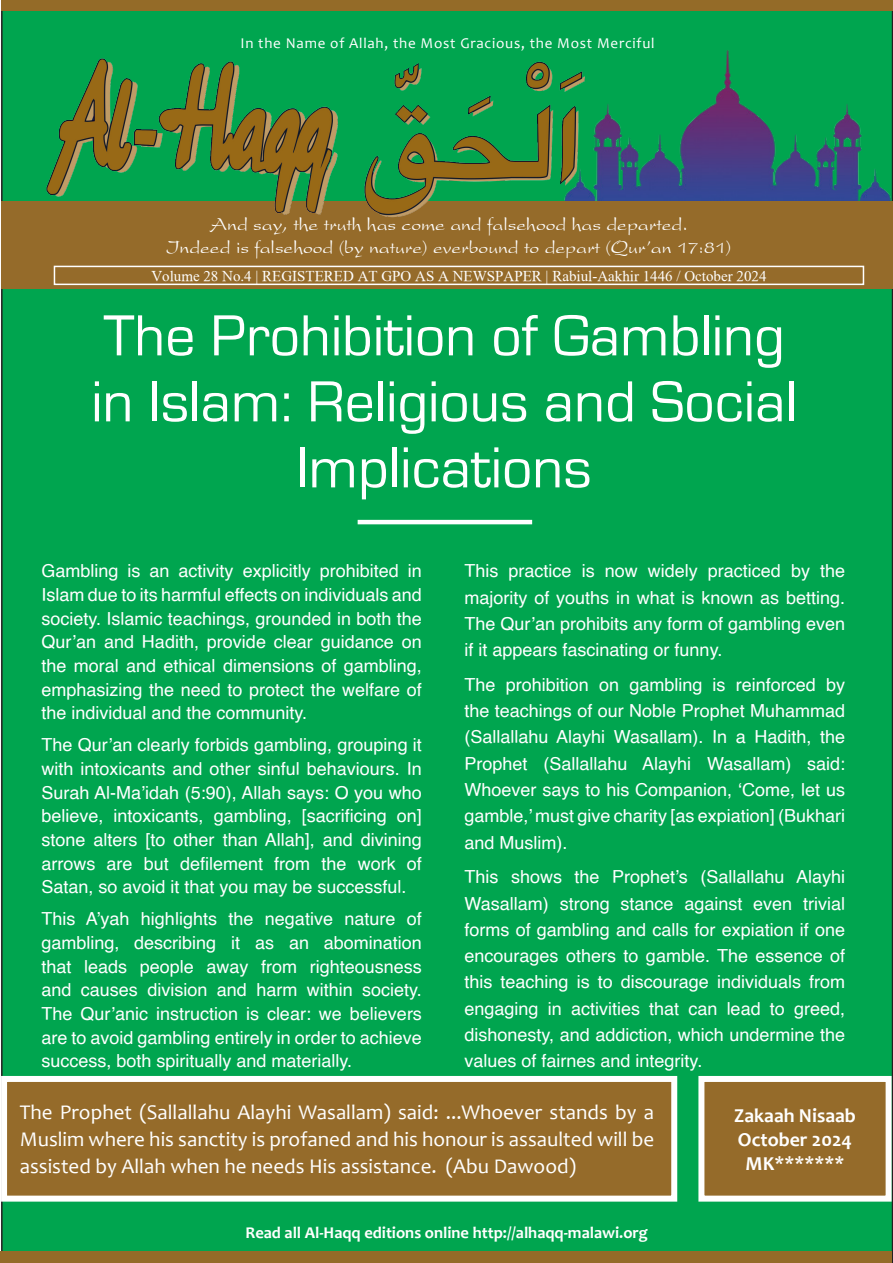
<style>
.page{position:relative;width:893px;height:1263px;background:#fff}
.page>*{position:absolute;margin:0;border:0;box-sizing:border-box;transform-origin:0 0}
.t1{font:60px/66px "Eurostile";color:#fff;text-align:center}
.t2{font:21px/27px "Candara";color:#fff;text-align:justify}
.t3{font:700 19.8px "Candara";color:#fff}
.t4{font:19.5px "President Plain";color:#fff}
.t5{font:18px/23.7px "Helvetica";color:#fff;text-align:justify}
.t6{font:700 16.5px "Candara";color:#fff}
.t7{font:15px "Inai Mathi";color:#fff}
.t8{font:15px "Candara";letter-spacing:.05em;color:#fff}
</style>
<div class="page">
<div style="left:1px;top:11px;width:892px;height:1252px;background:#00a54f"></div>
<img style="left:561px;top:42px;width:332px;height:160px">
<div style="left:1px;top:202px;width:892px;height:87px;background:#956b2a"></div>
<img style="left:44px;top:56px;width:544px;height:162px">
<div style="left:4px;top:1079px;width:670px;height:119px;background:#956b2a"></div>
<div style="left:1px;top:1076px;width:676px;height:125px;border:6px solid #fff"></div>
<div style="left:701px;top:1079px;width:188px;height:119px;background:#956b2a"></div>
<div style="left:698px;top:1076px;width:194px;height:125px;border:6px solid #fff"></div>
<div style="left:54px;top:266px;width:810px;height:19px;border:2px solid #fff"></div>
<div style="left:1px;top:0;width:892px;height:11px;background:#946b28"></div>
<div style="left:0;top:1251px;width:892px;height:12px;background:#946b28"></div>
<hr style="left:358px;top:520px;width:174px;height:4px;background:#fff">
<p class="t8" style="left:240px;top:34px;width:416px">In the Name of Allah, the Most Gracious, the Most Merciful</p>
<p class="t4" style="left:210px;top:213px;width:479px">And say, the truth has come and falsehood has departed.</p>
<p class="t4" style="left:167px;top:237px;width:566px">Indeed is falsehood (by nature) everbound to depart (Qur’an 17:81)</p>
<p class="t7" style="left:151px;top:269px;width:617px">Volume 28 No.4 | REGISTERED AT GPO AS A NEWSPAPER | Rabiul-Aakhir 1446 / October 2024</p>
<p class="t1" style="left:91px;top:304px;width:707px">The Prohibition of Gambling in Islam: Religious and Social<br>Implications</p>
<p class="t5" style="left:41px;top:560px;width:382px">Gambling is an activity explicitly prohibited in Islam due to its harmful effects on individuals and society. Islamic teachings, grounded in both the Qur’an and Hadith, provide clear guidance on the moral and ethical dimensions of gambling, emphasizing the need to protect the welfare of the individual and the community.</p>
<p class="t5" style="left:41px;top:734px;width:382px">The Qur’an clearly forbids gambling, grouping it with intoxicants and other sinful behaviours. In Surah Al-Ma’idah (5:90), Allah says: O you who believe, intoxicants, gambling, [sacrificing on] stone alters [to other than Allah], and divining arrows are but defilement from the work of Satan, so avoid it that you may be successful.</p>
<p class="t5" style="left:41px;top:908px;width:382px">This A’yah highlights the negative nature of gambling, describing it as an abomination that leads people away from righteousness and causes division and harm within society.<br>The Qur’anic instruction is clear: we believers are to avoid gambling entirely in order to achieve success, both spiritually and materially.</p>
<p class="t5" style="left:464px;top:558px;width:382px;line-height:26.2px">This practice is now widely practiced by the majority of youths in what is known as betting.<br>The Qur’an prohibits any form of gambling even if it appears fascinating or funny.</p>
<p class="t5" style="left:464px;top:672px;width:382px;line-height:26.2px">The prohibition on gambling is reinforced by the teachings of our Noble Prophet Muhammad (Sallallahu Alayhi Wasallam). In a Hadith, the Prophet (Sallallahu Alayhi Wasallam) said:<br>Whoever says to his Companion, ‘Come, let us gamble,’ must give charity [as expiation] (Bukhari and Muslim).</p>
<p class="t5" style="left:464px;top:864px;width:382px;line-height:26.2px">This shows the Prophet’s (Sallallahu Alayhi Wasallam) strong stance against even trivial forms of gambling and calls for expiation if one encourages others to gamble. The essence of this teaching is to discourage individuals from engaging in activities that can lead to greed, dishonesty, and addiction, which undermine the values of fairnes and integrity.</p>
<p class="t2" style="left:20px;top:1099px;width:636px">The Prophet (Sallallahu Alayhi Wasallam) said: ...Whoever stands by a Muslim where his sanctity is profaned and his honour is assaulted will be assisted by Allah when he needs His assistance. (Abu Dawood)</p>
<p class="t3" style="left:734px;top:1103px;width:123px">Zakaah Nisaab</p>
<p class="t3" style="left:738px;top:1127px;width:116px">October 2024</p>
<p class="t3" style="left:746px;top:1151px;width:100px">MK*******</p>
<p class="t6" style="left:246px;top:1222px;width:404px">Read all Al-Haqq editions online http://alhaqq-malawi.org</p>
</div>
